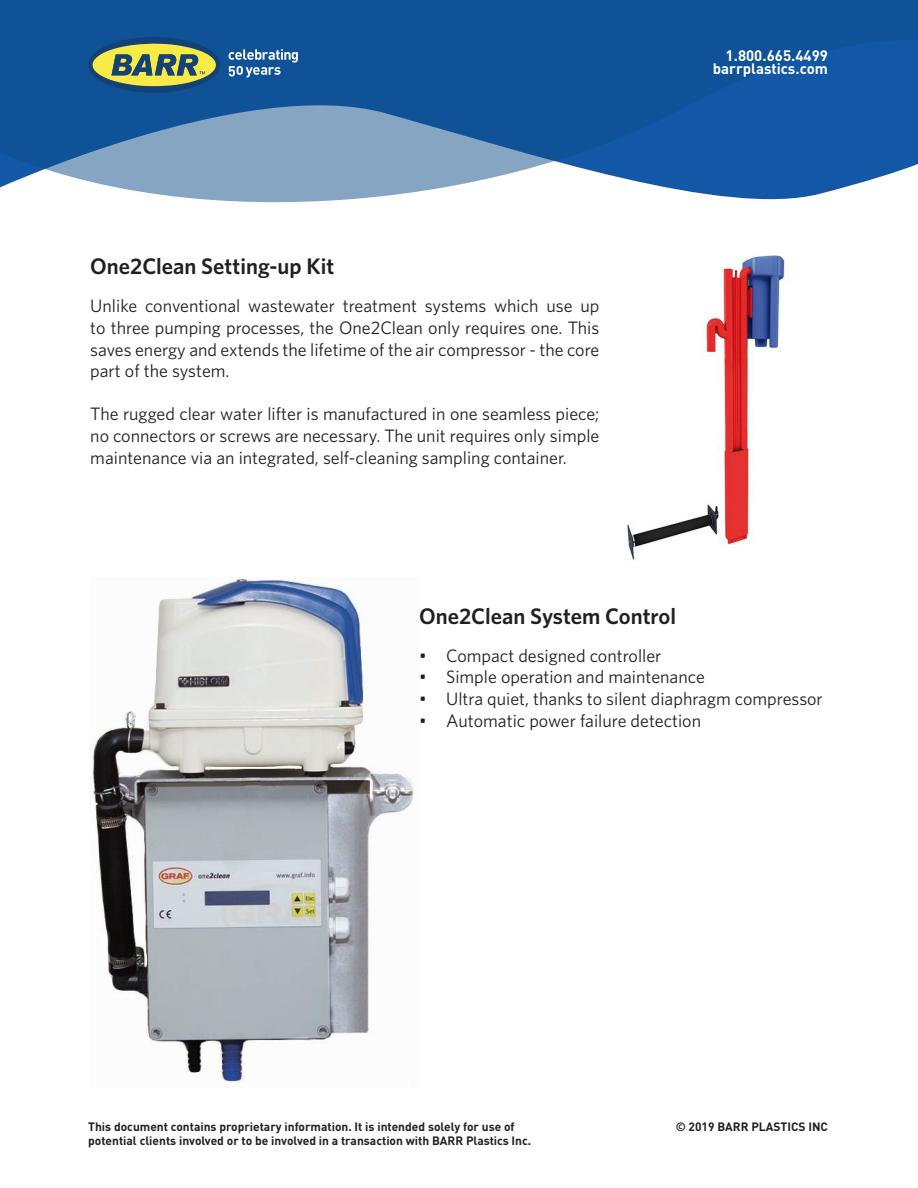
<style>
.page{position:relative;width:918px;height:1188px;background:#fff}
.page>*{position:absolute;margin:0;border:0;box-sizing:border-box;transform-origin:0 0}
.t1{font:600 22.5px "Whitney";color:#231f20}
.t2{font:18px/21.6px "Whitney";color:#231f20;text-align:justify}
.t3{font:700 15px "DIN Pro";color:#fff}
.t4{font:700 12px/14.4px "DIN Pro";color:#231f20}
</style>
<div class="page">
<svg style="left:0;top:0;width:918px;height:203px;background:#376faa"></svg>
<svg style="left:88px;top:37px;width:132px;height:56px;background:#6b8669"></svg>
<svg style="left:229px;top:49px;width:69px;height:28px;background:#5181b3"></svg>
<img style="left:90px;top:578px;width:324px;height:505px">
<img style="left:627px;top:256px;width:163px;height:305px">
<p class="t3" style="left:726px;top:43px;width:104px">1.800.665.4499</p>
<p class="t3" style="left:713px;top:56px;width:117px">barrplastics.com</p>
<p class="t1" style="left:90px;top:251px;width:245px">One2Clean Setting-up Kit</p>
<p class="t2" style="left:90px;top:295px;width:511px">Unlike conventional wastewater treatment systems which use up to three pumping processes, the One2Clean only requires one. This saves energy and extends the lifetime of the air compressor - the core part of the system.</p>
<p class="t2" style="left:90px;top:403px;width:511px">The rugged clear water lifter is manufactured in one seamless piece; no connectors or screws are necessary. The unit requires only simple maintenance via an integrated, self-cleaning sampling container.</p>
<p class="t1" style="left:419px;top:601px;width:258px">One2Clean System Control</p>
<p class="t2" style="left:419px;top:644px;width:244px">• Compact designed controller</p>
<p class="t2" style="left:419px;top:666px;width:287px">• Simple operation and maintenance</p>
<p class="t2" style="left:419px;top:688px;width:405px">• Ultra quiet, thanks to silent diaphragm compressor</p>
<p class="t2" style="left:419px;top:709px;width:283px">• Automatic power failure detection</p>
<p class="t4" style="left:88px;top:1118px;width:445px">This document contains proprietary information. It is intended solely for use of potential clients involved or to be involved in a transaction with BARR Plastics Inc.</p>
<p class="t4" style="left:676px;top:1118px;width:154px">© 2019 BARR PLASTICS INC</p>
</div>
